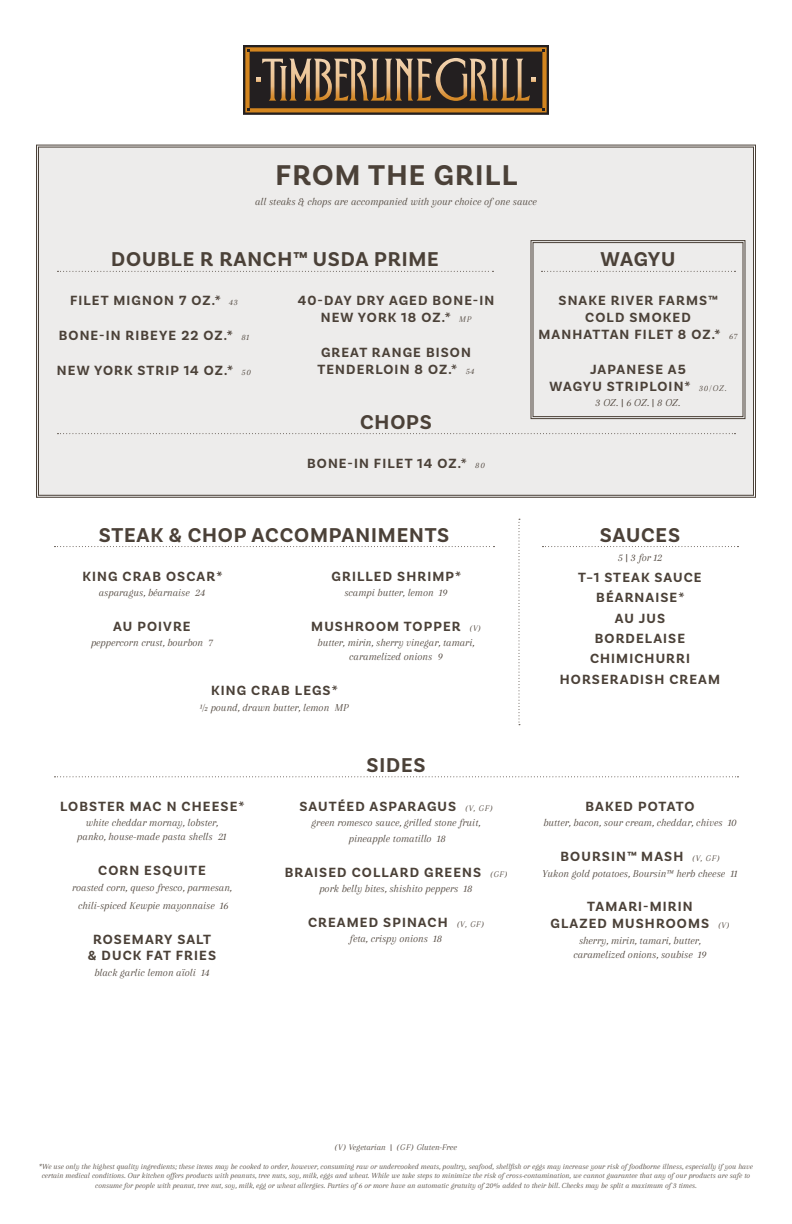
<style>
.page{position:relative;width:792px;height:1224px;background:#fff}
.page>*{position:absolute;margin:0;border:0;box-sizing:border-box;transform-origin:0 0}
.Section{font:700 30px "Basic Sans";letter-spacing:.04em;color:#4b4138}
.Section-2{font:700 21px "Basic Sans";letter-spacing:.04em;color:#4b4138}
.Section_Span_2{font:700 21px "Basic Sans";letter-spacing:.04em;color:#4b4138}
.Section_1_Column{font:700 21px "Basic Sans";letter-spacing:.04em;color:#4b4138}
.Wagyu_Section{font:700 21px "Basic Sans";letter-spacing:.015em;color:#4b4138}
.Listing{font:700 14px/16.8px "Basic Sans";letter-spacing:.08em;color:#4b4138;text-align:center}
.Wagyu_Listings{font:700 14px/16.8px "Basic Sans";letter-spacing:.08em;color:#4b4138;text-align:center}
.Listings_Sauces{font:700 14px "Basic Sans";letter-spacing:.08em;color:#4b4138}
.Description{font:italic 11px/14px "Arapey";color:#4b4138;text-align:center}
.Descriptions_Wagyu{font:italic 11px "Arapey";color:#4b4138}
.t1{font:italic 9px "Arapey";color:#4b4138}
.t2{font:italic 8px/9.6px "Arapey";color:#4b4138;text-align:center}
.s1{font-family:"Arapey";font-weight:400;font-style:italic;font-size:9px}
</style>
<div class="page">
<svg style="left:243px;top:45px;width:306px;height:70px;background:#604931"></svg>
<svg style="left:54px;top:546px;width:441px;height:1px"></svg>
<svg style="left:542px;top:546px;width:197px;height:1px"></svg>
<svg style="left:54px;top:776px;width:685px;height:1px"></svg>
<svg style="left:518px;top:519px;width:2px;height:206px"></svg>
<div style="left:36px;top:144px;width:720px;height:354px;background:#edeceb"></div>
<p class="Section" style="left:276px;top:157px;width:243px">FROM THE GRILL</p>
<p class="Description" style="left:255px;top:195px;width:283px">all steaks &amp; chops are accompanied with your choice of one sauce</p>
<p class="Section-2" style="left:111px;top:247px;width:329px">DOUBLE R RANCH™ USDA PRIME</p>
<p class="Listing" style="left:70px;top:293px;width:169px">FILET MIGNON 7 OZ.* <span class="s1">43</span></p>
<p class="Listing" style="left:59px;top:327px;width:192px">BONE-IN RIBEYE 22 OZ.* <span class="s1">81</span></p>
<p class="Listing" style="left:57px;top:362px;width:196px">NEW YORK STRIP 14 OZ.* <span class="s1">50</span></p>
<p class="Listing" style="left:298px;top:293px;width:198px">40-DAY DRY AGED BONE-IN<br>NEW YORK 18 OZ.* <span class="s1">MP</span></p>
<p class="Listing" style="left:317px;top:344px;width:159px;text-align:left">GREAT RANGE BISON<br>TENDERLOIN 8 OZ.* <span class="s1">54</span></p>
<p class="Section_1_Column" style="left:360px;top:409px;width:73px">CHOPS</p>
<p class="Listing" style="left:307px;top:455px;width:179px">BONE-IN FILET 14 OZ.* <span class="s1">80</span></p>
<p class="Section_Span_2" style="left:99px;top:522px;width:352px">STEAK &amp; CHOP ACCOMPANIMENTS</p>
<p class="Listing" style="left:82px;top:568px;width:142px">KING CRAB OSCAR*</p>
<p class="Description" style="left:99px;top:586px;width:108px">asparagus, béarnaise 24</p>
<p class="Listing" style="left:113px;top:618px;width:79px">AU POIVRE</p>
<p class="Description" style="left:91px;top:636px;width:123px">peppercorn crust, bourbon 7</p>
<p class="Listing" style="left:332px;top:568px;width:131px">GRILLED SHRIMP*</p>
<p class="Description" style="left:344px;top:586px;width:105px">scampi butter, lemon 19</p>
<p class="Listing" style="left:311px;top:618px;width:171px">MUSHROOM TOPPER <span class="s1">(V)</span></p>
<p class="Description" style="left:318px;top:636px;width:158px">butter, mirin, sherry vinegar, tamari, caramelized onions 9</p>
<p class="Listing" style="left:211px;top:682px;width:128px">KING CRAB LEGS*</p>
<p class="Description" style="left:199px;top:700px;width:151px">½ pound, drawn butter, lemon MP</p>
<p class="Listing" style="left:60px;top:798px;width:186px">LOBSTER MAC N CHEESE*</p>
<p class="Description" style="left:77px;top:816px;width:151px">white cheddar mornay, lobster, panko, house-made pasta shells 21</p>
<p class="Listing" style="left:98px;top:862px;width:109px">CORN ESQUITE</p>
<p class="Description" style="left:72px;top:880px;width:161px">roasted corn, queso fresco, parmesan,</p>
<p class="Description" style="left:78px;top:898px;width:152px">chili-spiced Kewpie mayonnaise 16</p>
<p class="Listing" style="left:88px;top:931px;width:130px">ROSEMARY SALT &amp; DUCK FAT FRIES</p>
<p class="Description" style="left:94px;top:965px;width:117px">black garlic lemon aïoli 14</p>
<p class="Section-2" style="left:367px;top:752px;width:60px">SIDES</p>
<p class="Listing" style="left:299px;top:798px;width:195px">SAUTÉED ASPARAGUS <span class="s1">(V, GF)</span></p>
<p class="Description" style="left:312px;top:816px;width:170px">green romesco sauce, grilled stone fruit,</p>
<p class="Description" style="left:349px;top:831px;width:99px">pineapple tomatillo 18</p>
<p class="Listing" style="left:285px;top:864px;width:224px">BRAISED COLLARD GREENS <span class="s1">(GF)</span></p>
<p class="Description" style="left:319px;top:882px;width:155px">pork belly bites, shishito peppers 18</p>
<p class="Listing" style="left:308px;top:914px;width:177px">CREAMED SPINACH <span class="s1">(V, GF)</span></p>
<p class="Description" style="left:350px;top:932px;width:94px">feta, crispy onions 18</p>
<p class="Wagyu_Section" style="left:600px;top:247px;width:77px">WAGYU</p>
<p class="Wagyu_Listings" style="left:539px;top:293px;width:200px">SNAKE RIVER FARMS™<br>COLD SMOKED<br>MANHATTAN FILET 8 OZ.* <span class="s1">67</span></p>
<p class="Wagyu_Listings" style="left:550px;top:361px;width:178px">JAPANESE A5<br>WAGYU STRIPLOIN* <span class="s1">30/OZ.</span></p>
<p class="Descriptions_Wagyu" style="left:596px;top:397px;width:86px">3 OZ. | 6 OZ. | 8 OZ.</p>
<p class="Section_1_Column" style="left:600px;top:522px;width:82px">SAUCES</p>
<p class="Description" style="left:618px;top:551px;width:46px">5 | 3 for 12</p>
<p class="Listings_Sauces" style="left:578px;top:569px;width:125px">T–1 STEAK SAUCE</p>
<p class="Listings_Sauces" style="left:596px;top:589px;width:90px">BÉARNAISE*</p>
<p class="Listings_Sauces" style="left:615px;top:609px;width:52px">AU JUS</p>
<p class="Listings_Sauces" style="left:595px;top:630px;width:92px">BORDELAISE</p>
<p class="Listings_Sauces" style="left:590px;top:650px;width:101px">CHIMICHURRI</p>
<p class="Listings_Sauces" style="left:560px;top:671px;width:162px">HORSERADISH CREAM</p>
<p class="Listing" style="left:586px;top:798px;width:110px">BAKED POTATO</p>
<p class="Description" style="left:543px;top:816px;width:195px">butter, bacon, sour cream, cheddar, chives 10</p>
<p class="Listing" style="left:560px;top:848px;width:161px">BOURSIN™ MASH <span class="s1">(V, GF)</span></p>
<p class="Description" style="left:543px;top:866px;width:196px">Yukon gold potatoes, Boursin™ herb cheese 11</p>
<p class="Listing" style="left:551px;top:899px;width:180px">TAMARI-MIRIN<br>GLAZED MUSHROOMS <span class="s1">(V)</span></p>
<p class="Description" style="left:573px;top:933px;width:135px">sherry, mirin, tamari, butter, caramelized onions, soubise 19</p>
<p class="t1" style="left:335px;top:1142px;width:124px">(V) Vegetarian | (GF) Gluten-Free</p>
<p class="t2" style="left:39px;top:1161px;width:716px">*We use only the highest quality ingredients; these items may be cooked to order, however, consuming raw or undercooked meats, poultry, seafood, shellfish or eggs may increase your risk of foodborne illness, especially if you have certain medical conditions. Our kitchen offers products with peanuts, tree nuts, soy, milk, eggs and wheat. While we take steps to minimize the risk of cross-contamination, we cannot guarantee that any of our products are safe to consume for people with peanut, tree nut, soy, milk, egg or wheat allergies. Parties of 6 or more have an automatic gratuity of 20% added to their bill. Checks may be split a maximum of 3 times.</p>
</div>
